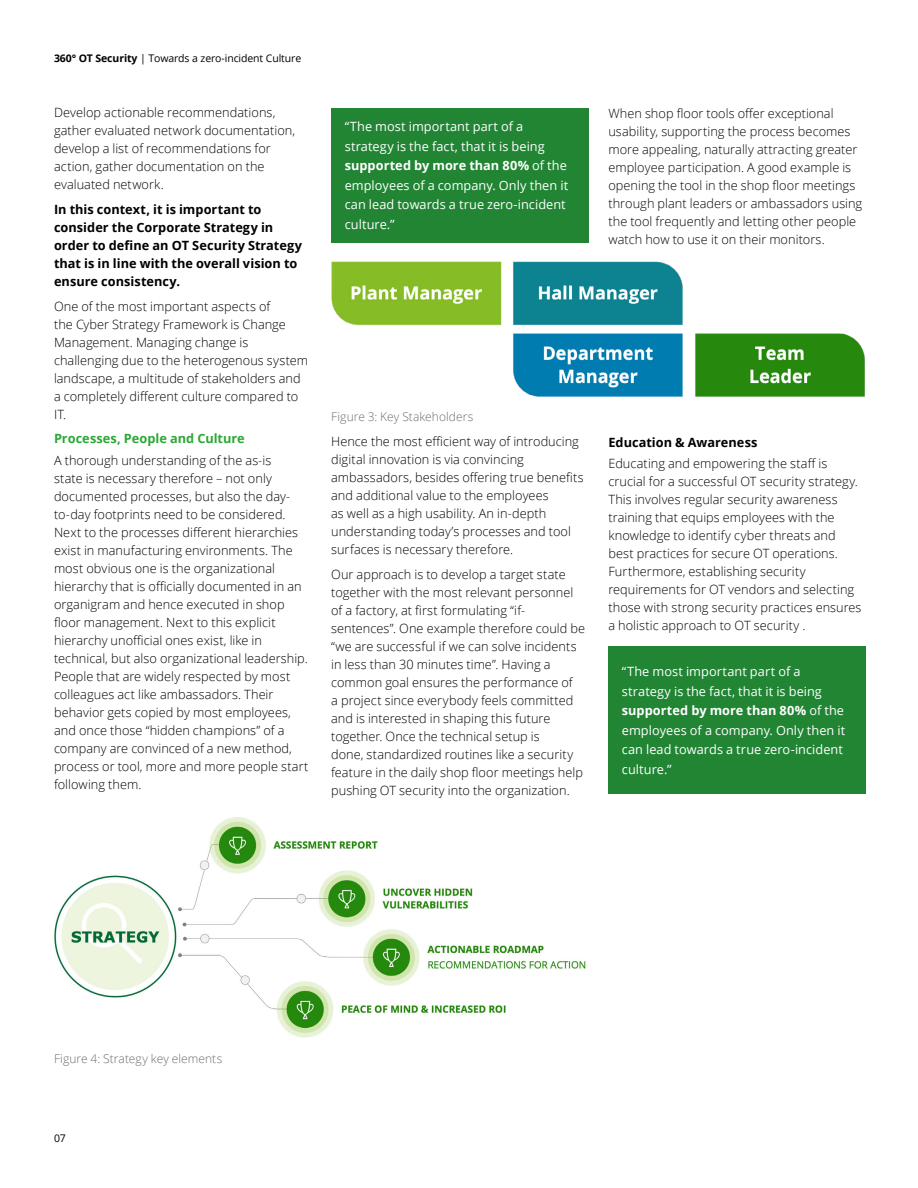
<style>
.page{position:relative;width:918px;height:1188px;background:#fff}
.page>*{position:absolute;margin:0;border:0;box-sizing:border-box;transform-origin:0 0}
.t1{font:300 12.75px/18px "Open Sans";letter-spacing:.005em;color:#000}
.t2{font:12.75px/19.5px "Open Sans";letter-spacing:.005em;color:#fff}
.t3{font:700 12.75px/18px "Open Sans";color:#000}
.t4{font:700 12.75px "Open Sans";color:#2ba835}
.t5{font:300 12px "Open Sans";letter-spacing:.005em;color:#6a6c71}
.t6{font:10.5px "Open Sans";letter-spacing:-.01em;color:#000}
.s1{font-weight:700}
</style>
<div class="page">
<div style="left:331px;top:108px;width:257px;height:134px;background:#218534"></div>
<img style="left:54px;top:817px;width:532px;height:221px">
<img style="left:331px;top:261px;width:534px;height:136px">
<div style="left:608px;top:646px;width:258px;height:148px;background:#218534"></div>
<p class="t6" style="left:54px;top:51px;width:249px"><span class="s1">360° OT Security</span> | Towards a zero-incident Culture</p>
<p class="t1" style="left:54px;top:103px;width:243px">Develop actionable recommendations, gather evaluated network documentation, develop a list of recommendations for action, gather documentation on the evaluated network.</p>
<p class="t3" style="left:54px;top:200px;width:250px">In this context, it is important to consider the Corporate Strategy in order to define an OT Security Strategy that is in line with the overall vision to ensure consistency.</p>
<p class="t1" style="left:54px;top:297px;width:256px">One of the most important aspects of<br>the Cyber Strategy Framework is Change Management. Managing change is challenging due to the heterogenous system landscape, a multitude of stakeholders and a completely different culture compared to IT.</p>
<p class="t4" style="left:54px;top:430px;width:192px">Processes, People and Culture</p>
<p class="t1" style="left:54px;top:451px;width:256px">A thorough understanding of the as-is<br>state is necessary therefore – not only documented processes, but also the day&shy;to-day footprints need to be considered.<br>Next to the processes different hierarchies exist in manufacturing environments. The most obvious one is the organizational hierarchy that is officially documented in an organigram and hence executed in shop floor management. Next to this explicit hierarchy unofficial ones exist, like in technical, but also organizational leadership.<br>People that are widely respected by most colleagues act like ambassadors. Their behavior gets copied by most employees, and once those “hidden champions” of a company are convinced of a new method, process or tool, more and more people start following them.</p>
<p class="t2" style="left:345px;top:117px;width:225px">“The most important part of a strategy is the fact, that it is being <span class="s1">supported by more than 80%</span> of the employees of a company. Only then it can lead towards a true zero-incident culture.”</p>
<p class="t5" style="left:331px;top:408px;width:144px">Figure 3: Key Stakeholders</p>
<p class="t1" style="left:331px;top:432px;width:254px">Hence the most efficient way of introducing digital innovation is via convincing ambassadors, besides offering true benefits and additional value to the employees<br>as well as a high usability. An in-depth understanding today’s processes and tool surfaces is necessary therefore.</p>
<p class="t1" style="left:331px;top:565px;width:256px">Our approach is to develop a target state together with the most relevant personnel of a factory, at first formulating “if&shy;sentences”. One example therefore could be “we are successful if we can solve incidents in less than 30 minutes time”. Having a common goal ensures the performance of<br>a project since everybody feels committed and is interested in shaping this future together. Once the technical setup is<br>done, standardized routines like a security feature in the daily shop floor meetings help pushing OT security into the organization.</p>
<p class="t1" style="left:608px;top:104px;width:255px">When shop floor tools offer exceptional usability, supporting the process becomes more appealing, naturally attracting greater employee participation. A good example is opening the tool in the shop floor meetings through plant leaders or ambassadors using the tool frequently and letting other people watch how to use it on their monitors.</p>
<p class="t3" style="left:608px;top:433px;width:151px">Education &amp; Awareness</p>
<p class="t1" style="left:608px;top:454px;width:255px">Educating and empowering the staff is crucial for a successful OT security strategy.<br>This involves regular security awareness training that equips employees with the knowledge to identify cyber threats and best practices for secure OT operations.<br>Furthermore, establishing security requirements for OT vendors and selecting those with strong security practices ensures a holistic approach to OT security .</p>
<p class="t2" style="left:622px;top:662px;width:225px">“The most important part of a strategy is the fact, that it is being <span class="s1">supported by more than 80%</span> of the employees of a company. Only then it can lead towards a true zero-incident culture.”</p>
<p class="t5" style="left:54px;top:1050px;width:170px">Figure 4: Strategy key elements</p>
<p class="t6" style="left:54px;top:1131px;width:13px">07</p>
</div>
